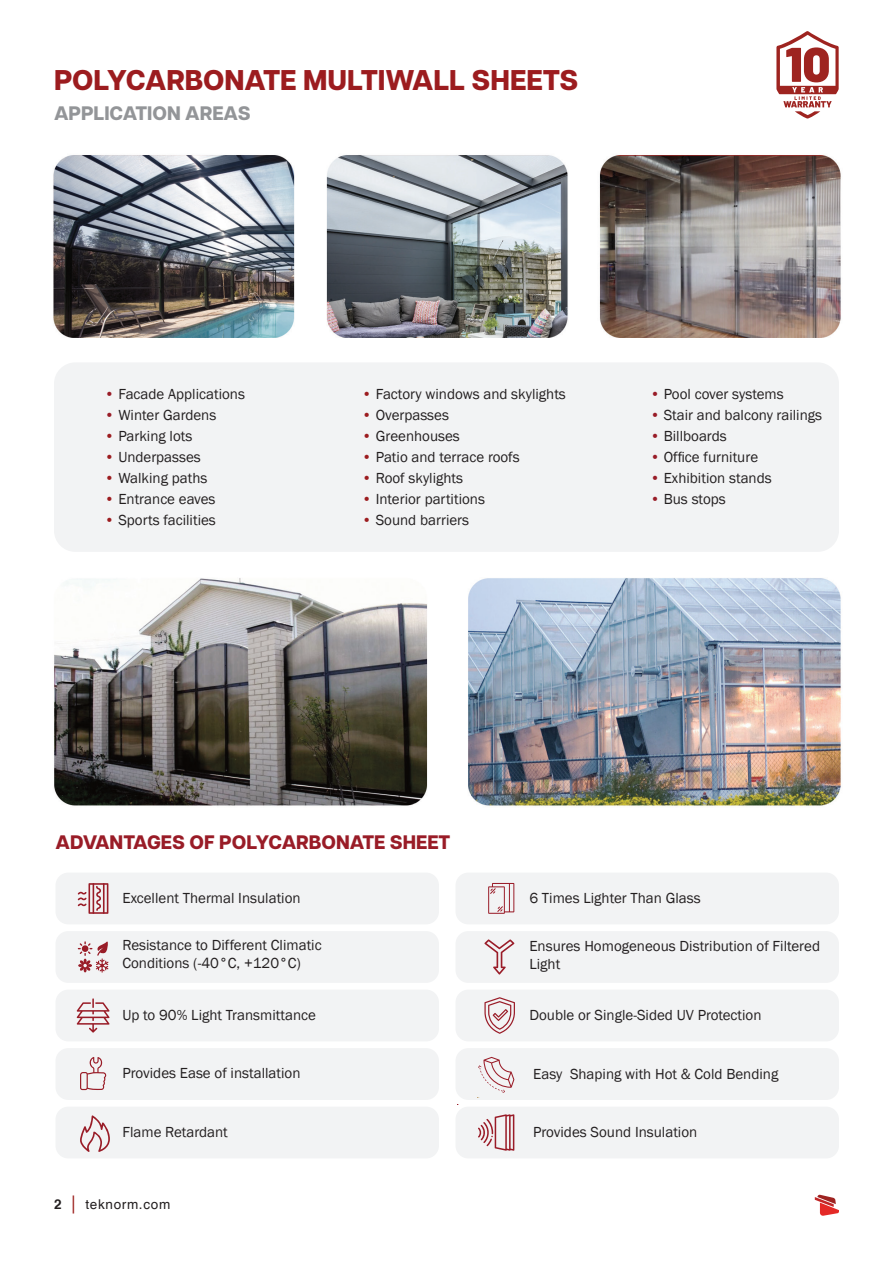
<style>
.page{position:relative;width:893px;height:1263px;background:#fff}
.page>*{position:absolute;margin:0;border:0;box-sizing:border-box;transform-origin:0 0}
.t1{font:800 28.5px "Articulat CF";color:#9c1c1f}
.t2{font:800 19.5px "Articulat CF";color:#991c27}
.t3{font:800 19.5px "Articulat CF";color:#939598}
.t4{font:15px/18px "Franklin Gothic";color:#231f20}
.t5{font:13.5px "Helvetica";letter-spacing:.05em;color:#231f20}
.s1{color:#991c27}
.s2{color:#9c1c1f}
.s3{font-weight:700}
.s4{font-size:18px;color:#9e2321}
</style>
<div class="page">
<img style="left:53px;top:155px;width:788px;height:1045px">
<div style="left:54px;top:362px;width:785px;height:190px;background:#f2f3f4;border-radius:21px"></div>
<div style="left:55px;top:931px;width:384px;height:52px;background:#f2f3f4;border-radius:13px"></div>
<div style="left:455px;top:931px;width:384px;height:52px;background:#f2f3f4;border-radius:13px"></div>
<div style="left:55px;top:1048px;width:384px;height:52px;background:#f2f3f4;border-radius:13px"></div>
<div style="left:455px;top:1048px;width:384px;height:52px;background:#f2f3f4;border-radius:13px"></div>
<div style="left:55px;top:989px;width:384px;height:52px;background:#f2f3f4;border-radius:13px"></div>
<div style="left:455px;top:989px;width:384px;height:52px;background:#f2f3f4;border-radius:13px"></div>
<div style="left:55px;top:1107px;width:384px;height:51px;background:#f2f3f4;border-radius:13px"></div>
<div style="left:455px;top:1107px;width:384px;height:51px;background:#f2f3f4;border-radius:13px"></div>
<div style="left:55px;top:872px;width:384px;height:52px;background:#f2f3f4;border-radius:13px"></div>
<div style="left:455px;top:872px;width:384px;height:52px;background:#f2f3f4;border-radius:13px"></div>
<svg style="left:78px;top:883px;width:30px;height:31px"></svg>
<svg style="left:78px;top:941px;width:30px;height:32px"></svg>
<svg style="left:77px;top:998px;width:33px;height:34px"></svg>
<svg style="left:80px;top:1057px;width:26px;height:33px"></svg>
<svg style="left:80px;top:1115px;width:30px;height:37px"></svg>
<svg style="left:488px;top:883px;width:26px;height:31px"></svg>
<svg style="left:484px;top:939px;width:30px;height:36px"></svg>
<svg style="left:484px;top:997px;width:31px;height:37px"></svg>
<svg style="left:478px;top:1057px;width:36px;height:41px"></svg>
<svg style="left:478px;top:1114px;width:36px;height:37px"></svg>
<svg style="left:815px;top:1194px;width:24px;height:22px"></svg>
<svg style="left:776px;top:31px;width:63px;height:88px"></svg>
<h1 class="t1" style="left:54px;top:59px;width:526px">POLYCARBONATE MULTIWALL SHEETS</h1>
<h2 class="t3" style="left:54px;top:98px;width:198px">APPLICATION AREAS</h2>
<p class="t4" style="left:105px;top:385px;width:142px"><span class="s1">•</span> Facade Applications</p>
<p class="t4" style="left:105px;top:406px;width:113px"><span class="s1">•</span> Winter Gardens</p>
<p class="t4" style="left:105px;top:427px;width:89px"><span class="s2">•</span> Parking lots</p>
<p class="t4" style="left:105px;top:448px;width:98px"><span class="s2">•</span> Underpasses</p>
<p class="t4" style="left:105px;top:469px;width:104px"><span class="s2">•</span> Walking paths</p>
<p class="t4" style="left:105px;top:490px;width:112px"><span class="s2">•</span> Entrance eaves</p>
<p class="t4" style="left:105px;top:511px;width:113px"><span class="s2">•</span> Sports facilities</p>
<p class="t4" style="left:362px;top:385px;width:205px"><span class="s2">•</span> Factory windows and skylights</p>
<p class="t4" style="left:362px;top:406px;width:89px"><span class="s2">•</span> Overpasses</p>
<p class="t4" style="left:362px;top:427px;width:99px"><span class="s2">•</span> Greenhouses</p>
<p class="t4" style="left:362px;top:448px;width:159px"><span class="s2">•</span> Patio and terrace roofs</p>
<p class="t4" style="left:362px;top:469px;width:103px"><span class="s2">•</span> Roof skylights</p>
<p class="t4" style="left:362px;top:490px;width:125px"><span class="s2">•</span> Interior partitions</p>
<p class="t4" style="left:362px;top:511px;width:109px"><span class="s2">•</span> Sound barriers</p>
<p class="t4" style="left:650px;top:385px;width:135px"><span class="s1">•</span> Pool cover systems</p>
<p class="t4" style="left:650px;top:406px;width:174px"><span class="s1">•</span> Stair and balcony railings</p>
<p class="t4" style="left:650px;top:427px;width:78px"><span class="s1">•</span> Billboards</p>
<p class="t4" style="left:650px;top:448px;width:110px"><span class="s1">•</span> Office furniture</p>
<p class="t4" style="left:650px;top:469px;width:123px"><span class="s1">•</span> Exhibition stands</p>
<p class="t4" style="left:650px;top:490px;width:77px"><span class="s1">•</span> Bus stops</p>
<h2 class="t2" style="left:56px;top:827px;width:396px">ADVANTAGES OF POLYCARBONATE SHEET</h2>
<p class="t4" style="left:122px;top:889px;width:180px">Excellent Thermal Insulation</p>
<p class="t4" style="left:529px;top:889px;width:173px">6 Times Lighter Than Glass</p>
<p class="t4" style="left:529px;top:937px;width:292px">Ensures Homogeneous Distribution of Filtered<br>Light</p>
<p class="t4" style="left:529px;top:1006px;width:234px">Double or Single-Sided UV Protection</p>
<p class="t4" style="left:122px;top:937px;width:201px">Resistance to Different Climatic<br>Conditions (-40°C, +120°C)</p>
<p class="t4" style="left:122px;top:1006px;width:195px">Up to 90% Light Transmittance</p>
<p class="t4" style="left:122px;top:1064px;width:180px">Provides Ease of installation</p>
<p class="t4" style="left:122px;top:1123px;width:107px">Flame Retardant</p>
<p class="t5" style="left:54px;top:1196px;width:118px"><span class="s3">2</span> <span class="s4">|</span> teknorm.com</p>
<p class="t4" style="left:533px;top:1065px;width:247px">Easy Shaping with Hot &amp; Cold Bending</p>
<p class="t4" style="left:533px;top:1123px;width:166px">Provides Sound Insulation</p>
</div>
